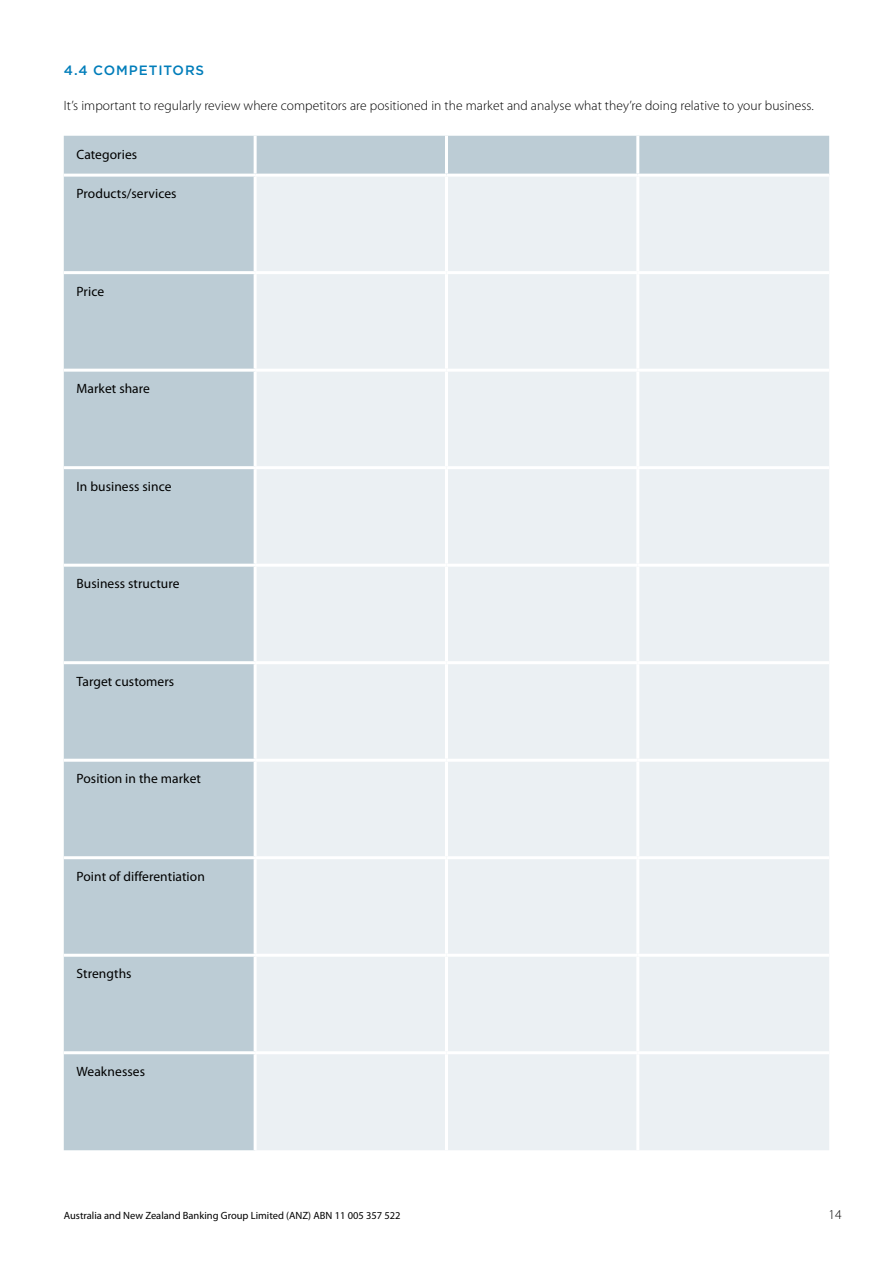
<style>
.page{position:relative;width:893px;height:1263px;background:#fff}
.page>*{position:absolute;margin:0;border:0;box-sizing:border-box;transform-origin:0 0}
.t1{font:13.5px "Myriad Pro";letter-spacing:.005em;color:#000}
.t2{font:300 13.5px "Myriad Pro";letter-spacing:.005em;color:#000}
.t3{font:500 13.5px "Gotham";letter-spacing:.065em;color:#007dba}
.t4{font:10.5px "Myriad Pro";color:#000}
</style>
<div class="page">
<div style="left:64px;top:136px;width:765px;height:1014px;background:#bcccd5"></div>
<div style="left:257px;top:177px;width:572px;height:973px;background:#ebf0f3"></div>
<hr style="left:254px;top:136px;width:3px;height:38px;background:#fff">
<hr style="left:445px;top:136px;width:3px;height:38px;background:#fff">
<hr style="left:636px;top:136px;width:3px;height:38px;background:#fff">
<hr style="left:64px;top:174px;width:191px;height:3px;background:#fff">
<hr style="left:255px;top:174px;width:191px;height:3px;background:#fff">
<hr style="left:254px;top:177px;width:3px;height:94px;background:#fff">
<hr style="left:446px;top:174px;width:192px;height:3px;background:#fff">
<hr style="left:445px;top:177px;width:3px;height:94px;background:#fff">
<hr style="left:638px;top:174px;width:191px;height:3px;background:#fff">
<hr style="left:636px;top:177px;width:3px;height:94px;background:#fff">
<hr style="left:64px;top:271px;width:191px;height:3px;background:#fff">
<hr style="left:255px;top:271px;width:191px;height:3px;background:#fff">
<hr style="left:254px;top:274px;width:3px;height:95px;background:#fff">
<hr style="left:446px;top:271px;width:192px;height:3px;background:#fff">
<hr style="left:445px;top:274px;width:3px;height:95px;background:#fff">
<hr style="left:638px;top:271px;width:191px;height:3px;background:#fff">
<hr style="left:636px;top:274px;width:3px;height:95px;background:#fff">
<hr style="left:64px;top:369px;width:191px;height:3px;background:#fff">
<hr style="left:255px;top:369px;width:191px;height:3px;background:#fff">
<hr style="left:254px;top:372px;width:3px;height:94px;background:#fff">
<hr style="left:446px;top:369px;width:192px;height:3px;background:#fff">
<hr style="left:445px;top:372px;width:3px;height:94px;background:#fff">
<hr style="left:638px;top:369px;width:191px;height:3px;background:#fff">
<hr style="left:636px;top:372px;width:3px;height:94px;background:#fff">
<hr style="left:64px;top:466px;width:191px;height:3px;background:#fff">
<hr style="left:255px;top:466px;width:191px;height:3px;background:#fff">
<hr style="left:254px;top:469px;width:3px;height:95px;background:#fff">
<hr style="left:446px;top:466px;width:192px;height:3px;background:#fff">
<hr style="left:445px;top:469px;width:3px;height:95px;background:#fff">
<hr style="left:638px;top:466px;width:191px;height:3px;background:#fff">
<hr style="left:636px;top:469px;width:3px;height:95px;background:#fff">
<hr style="left:64px;top:564px;width:191px;height:3px;background:#fff">
<hr style="left:255px;top:564px;width:191px;height:3px;background:#fff">
<hr style="left:254px;top:567px;width:3px;height:94px;background:#fff">
<hr style="left:446px;top:564px;width:192px;height:3px;background:#fff">
<hr style="left:445px;top:567px;width:3px;height:94px;background:#fff">
<hr style="left:638px;top:564px;width:191px;height:3px;background:#fff">
<hr style="left:636px;top:567px;width:3px;height:94px;background:#fff">
<hr style="left:64px;top:661px;width:191px;height:3px;background:#fff">
<hr style="left:255px;top:661px;width:191px;height:3px;background:#fff">
<hr style="left:254px;top:664px;width:3px;height:95px;background:#fff">
<hr style="left:446px;top:661px;width:192px;height:3px;background:#fff">
<hr style="left:445px;top:664px;width:3px;height:95px;background:#fff">
<hr style="left:638px;top:661px;width:191px;height:3px;background:#fff">
<hr style="left:636px;top:664px;width:3px;height:95px;background:#fff">
<hr style="left:64px;top:759px;width:191px;height:3px;background:#fff">
<hr style="left:255px;top:759px;width:191px;height:3px;background:#fff">
<hr style="left:254px;top:762px;width:3px;height:94px;background:#fff">
<hr style="left:446px;top:759px;width:192px;height:3px;background:#fff">
<hr style="left:445px;top:762px;width:3px;height:94px;background:#fff">
<hr style="left:638px;top:759px;width:191px;height:3px;background:#fff">
<hr style="left:636px;top:762px;width:3px;height:94px;background:#fff">
<hr style="left:64px;top:856px;width:191px;height:3px;background:#fff">
<hr style="left:255px;top:856px;width:191px;height:3px;background:#fff">
<hr style="left:254px;top:859px;width:3px;height:95px;background:#fff">
<hr style="left:446px;top:856px;width:192px;height:3px;background:#fff">
<hr style="left:445px;top:859px;width:3px;height:95px;background:#fff">
<hr style="left:638px;top:856px;width:191px;height:3px;background:#fff">
<hr style="left:636px;top:859px;width:3px;height:95px;background:#fff">
<hr style="left:64px;top:954px;width:191px;height:3px;background:#fff">
<hr style="left:255px;top:954px;width:191px;height:3px;background:#fff">
<hr style="left:254px;top:957px;width:3px;height:94px;background:#fff">
<hr style="left:446px;top:954px;width:192px;height:3px;background:#fff">
<hr style="left:445px;top:957px;width:3px;height:94px;background:#fff">
<hr style="left:638px;top:954px;width:191px;height:3px;background:#fff">
<hr style="left:636px;top:957px;width:3px;height:94px;background:#fff">
<hr style="left:64px;top:1051px;width:191px;height:3px;background:#fff">
<hr style="left:255px;top:1051px;width:191px;height:3px;background:#fff">
<hr style="left:254px;top:1054px;width:3px;height:96px;background:#fff">
<hr style="left:446px;top:1051px;width:192px;height:3px;background:#fff">
<hr style="left:445px;top:1054px;width:3px;height:96px;background:#fff">
<hr style="left:638px;top:1051px;width:191px;height:3px;background:#fff">
<hr style="left:636px;top:1054px;width:3px;height:96px;background:#fff">
<p class="t3" style="left:64px;top:61px;width:142px">4.4 COMPETITORS</p>
<p class="t2" style="left:64px;top:98px;width:752px">It’s important to regularly review where competitors are positioned in the market and analyse what they’re doing relative to your business.</p>
<p class="t1" style="left:77px;top:147px;width:62px">Categories</p>
<p class="t1" style="left:77px;top:186px;width:102px">Products/services</p>
<p class="t1" style="left:77px;top:284px;width:29px">Price</p>
<p class="t1" style="left:77px;top:381px;width:75px">Market share</p>
<p class="t1" style="left:77px;top:479px;width:96px">In business since</p>
<p class="t1" style="left:77px;top:576px;width:105px">Business structure</p>
<p class="t1" style="left:77px;top:674px;width:99px">Target customers</p>
<p class="t1" style="left:77px;top:771px;width:126px">Position in the market</p>
<p class="t1" style="left:77px;top:869px;width:130px">Point of differentiation</p>
<p class="t1" style="left:77px;top:966px;width:57px">Strengths</p>
<p class="t1" style="left:77px;top:1064px;width:70px">Weaknesses</p>
<p class="t4" style="left:64px;top:1210px;width:338px">Australia and New Zealand Banking Group Limited (ANZ) ABN 11 005 357 522</p>
<p class="t2" style="left:828px;top:1207px;width:15px">14</p>
</div>
